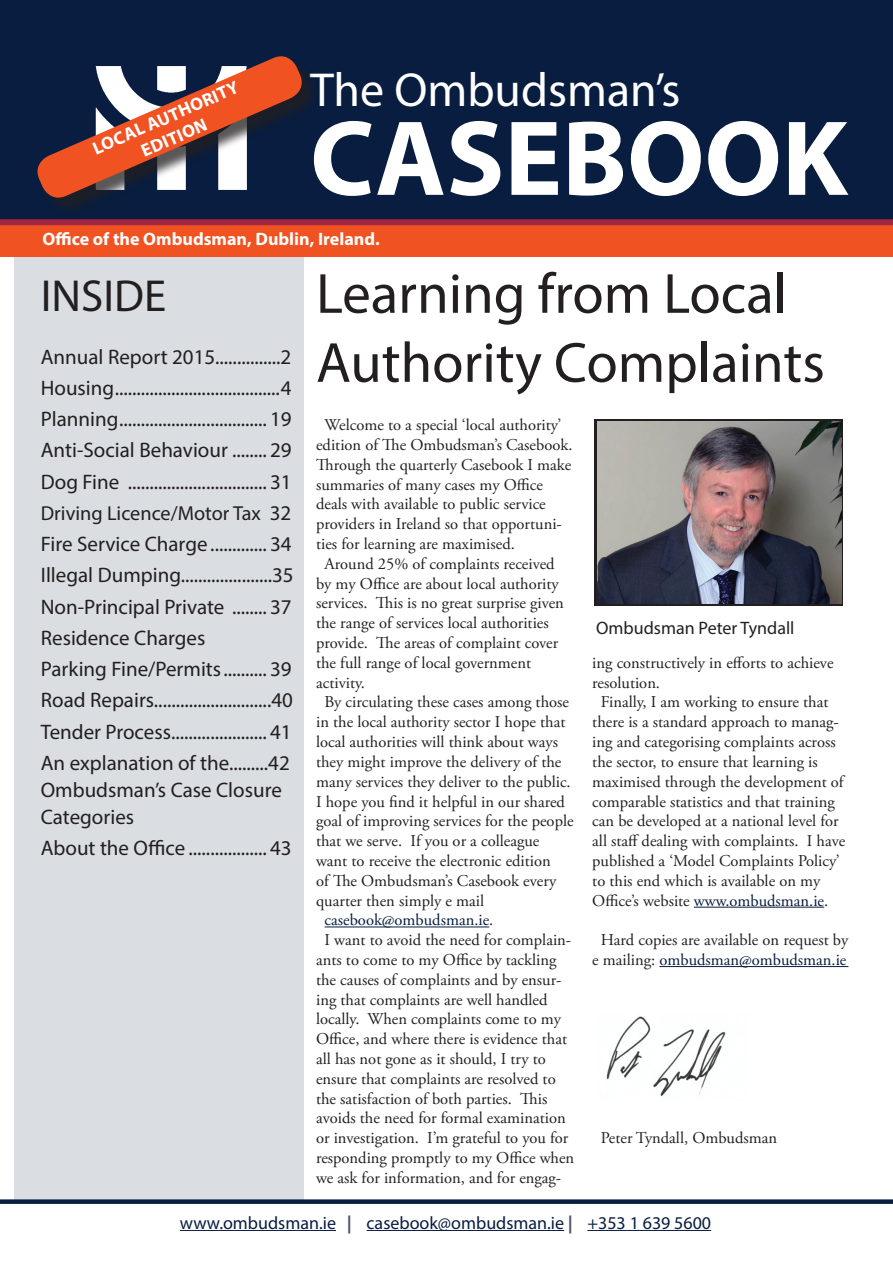
<style>
.page{position:relative;width:893px;height:1263px;background:#fff}
.page>*{position:absolute;margin:0;border:0;box-sizing:border-box;transform-origin:0 0}
.t1{font:700 107.85px "Myriad Pro";color:#fff}
.t2{font:57px/69px "Myriad Pro";color:#231f20}
.t3{font:47.85px "Myriad Pro";color:#fff}
.t4{font:45px "Myriad Pro";color:#231f20}
.t5{font:21px/31.2px "Myriad Pro";color:#231f20}
.t6{font:20.25px "Myriad Pro";color:#231f20}
.t7{font:700 18px/21.6px "Myriad Pro";color:#fff;text-align:center}
.t8{font:18px "Myriad Pro";color:#081d3f}
.t9{font:18px "Myriad Pro";color:#231f20}
.t10{font:16.5px/19.8px "Adobe Garamond Pro";color:#231f20;text-align:center}
.t11{font:16.5px "Adobe Garamond Pro";color:#081d3f}
.s1{font-size:21px}
.s2{color:#231f20}
.s3{color:#081d3f}
.s4{font-weight:700;color:#50536d}
</style>
<div class="page">
<div style="left:0;top:0;width:893px;height:234px;background:#081d3f"></div>
<div style="left:0;top:225px;width:893px;height:31px;background:#f15222"></div>
<div style="left:14px;top:257px;width:289px;height:945px;background:#dadde2"></div>
<hr style="left:180px;top:1230px;width:156px;height:1px;background:#081d3f">
<hr style="left:367px;top:1230px;width:197px;height:1px;background:#081d3f">
<hr style="left:587px;top:1230px;width:124px;height:1px;background:#081d3f">
<div style="left:0;top:1199px;width:893px;height:5px;background:#081d3f"></div>
<div style="left:0;top:219px;width:893px;height:6px;background:#a02642"></div>
<hr style="left:325px;top:926px;width:164px;height:1px;background:#081d3f">
<hr style="left:694px;top:907px;width:130px;height:1px;background:#081d3f">
<hr style="left:659px;top:966px;width:189px;height:1px;background:#081d3f">
<svg style="left:594px;top:419px;width:249px;height:186px;background:#2a282b"></svg>
<img style="left:597px;top:421px;width:244px;height:182px">
<svg style="left:37px;top:56px;width:270px;height:147px"></svg>
<img style="left:606px;top:1016px;width:120px;height:80px">
<p class="t7" style="left:89px;top:139px;width:158px;rotate:-24deg">LOCAL AUTHORITY<br>EDITION</p>
<h3 class="t3" style="left:310px;top:61px;width:372px">The Ombudsman’s</h3>
<h1 class="t1" style="left:310px;top:88px;width:539px">CASEBOOK</h1>
<p class="t7" style="left:43px;top:228px;width:339px">Office of the Ombudsman, Dublin, Ireland.</p>
<h3 class="t4" style="left:41px;top:268px;width:127px">INSIDE</h3>
<p class="t5" style="left:41px;top:341px;width:252px;text-align:justify">Annual Report 2015...............2<br>Housing......................................4<br>Planning.................................. 19<br>Anti-Social Behaviour ........ 29<br>Dog Fine ................................ 31</p>
<p class="t6" style="left:41px;top:500px;width:252px">Driving Licence/Motor Tax <span class="s1">32</span></p>
<p class="t5" style="left:41px;top:528px;width:254px">Fire Service Charge ............. 34<br>Illegal Dumping.....................35<br>Non-Principal Private ........ 37<br>Residence Charges<br>Parking Fine/Permits.......... 39<br>Road Repairs...........................40<br>Tender Process...................... 41<br>An explanation of the.........42</p>
<p class="t5" style="left:41px;top:776px;width:243px;line-height:27px">Ombudsman’s Case Closure<br>Categories</p>
<p class="t5" style="left:41px;top:832px;width:252px">About the Office .................. 43</p>
<h2 class="t2" style="left:316px;top:258px;width:510px">Learning from Local<br>Authority Complaints</h2>
<p class="t10" style="left:325px;top:416px;width:238px">Welcome to a special ‘local authority’</p>
<p class="t10" style="left:316px;top:435px;width:258px">edition of The Ombudsman’s Casebook.</p>
<p class="t10" style="left:316px;top:455px;width:257px">Through the quarterly Casebook I make</p>
<p class="t10" style="left:316px;top:475px;width:228px">summaries of many cases my Office</p>
<p class="t10" style="left:316px;top:495px;width:231px">deals with available to public service</p>
<p class="t10" style="left:316px;top:515px;width:247px">providers in Ireland so that opportuni-</p>
<p class="t10" style="left:316px;top:534px;width:200px">ties for learning are maximised.</p>
<p class="t10" style="left:325px;top:554px;width:232px">Around 25% of complaints received</p>
<p class="t10" style="left:316px;top:574px;width:244px">by my Office are about local authority</p>
<p class="t10" style="left:316px;top:594px;width:249px">services. This is no great surprise given</p>
<p class="t10" style="left:316px;top:614px;width:234px">the range of services local authorities</p>
<p class="t10" style="left:316px;top:633px;width:244px">provide. The areas of complaint cover</p>
<p class="t10" style="left:316px;top:653px;width:217px">the full range of local government</p>
<p class="t10" style="left:316px;top:673px;width:50px">activity.</p>
<p class="t10" style="left:325px;top:693px;width:246px">By circulating these cases among those</p>
<p class="t10" style="left:316px;top:713px;width:251px">in the local authority sector I hope that</p>
<p class="t10" style="left:316px;top:732px;width:243px">local authorities will think about ways</p>
<p class="t10" style="left:316px;top:752px;width:247px">they might improve the delivery of the</p>
<p class="t10" style="left:316px;top:772px;width:256px">many services they deliver to the public.</p>
<p class="t10" style="left:316px;top:792px;width:250px">I hope you find it helpful in our shared</p>
<p class="t10" style="left:316px;top:812px;width:259px">goal of improving services for the people</p>
<p class="t10" style="left:316px;top:831px;width:225px">that we serve. If you or a colleague</p>
<p class="t10" style="left:316px;top:851px;width:236px">want to receive the electronic edition</p>
<p class="t10" style="left:316px;top:871px;width:242px">of The Ombudsman’s Casebook every</p>
<p class="t10" style="left:316px;top:891px;width:169px">quarter then simply e mail</p>
<p class="t11" style="left:325px;top:910px;width:170px">casebook@ombudsman.ie<span class="s2">.</span></p>
<p class="t10" style="left:325px;top:930px;width:248px">I want to avoid the need for complain-</p>
<p class="t10" style="left:316px;top:950px;width:242px">ants to come to my Office by tackling</p>
<p class="t10" style="left:316px;top:970px;width:247px">the causes of complaints and by ensur-</p>
<p class="t10" style="left:316px;top:990px;width:233px">ing that complaints are well handled</p>
<p class="t10" style="left:316px;top:1010px;width:246px">locally. When complaints come to my</p>
<p class="t10" style="left:316px;top:1029px;width:253px">Office, and where there is evidence that</p>
<p class="t10" style="left:316px;top:1049px;width:231px">all has not gone as it should, I try to</p>
<p class="t10" style="left:316px;top:1069px;width:241px">ensure that complaints are resolved to</p>
<p class="t10" style="left:316px;top:1089px;width:233px">the satisfaction of both parties. This</p>
<p class="t10" style="left:316px;top:1109px;width:251px">avoids the need for formal examination</p>
<p class="t10" style="left:316px;top:1128px;width:254px">or investigation. I’m grateful to you for</p>
<p class="t10" style="left:316px;top:1148px;width:260px">responding promptly to my Office when</p>
<p class="t10" style="left:316px;top:1168px;width:247px">we ask for information, and for engag-</p>
<p class="t9" style="left:596px;top:617px;width:200px">Ombudsman Peter Tyndall</p>
<p class="t10" style="left:592px;top:653px;width:243px">ing constructively in efforts to achieve</p>
<p class="t10" style="left:592px;top:673px;width:69px">resolution.</p>
<p class="t10" style="left:601px;top:693px;width:229px">Finally, I am working to ensure that</p>
<p class="t10" style="left:592px;top:713px;width:248px">there is a standard approach to manag-</p>
<p class="t10" style="left:592px;top:732px;width:245px">ing and categorising complaints across</p>
<p class="t10" style="left:592px;top:752px;width:227px">the sector, to ensure that learning is</p>
<p class="t10" style="left:592px;top:772px;width:253px">maximised through the development of</p>
<p class="t10" style="left:592px;top:792px;width:244px">comparable statistics and that training</p>
<p class="t10" style="left:592px;top:812px;width:248px">can be developed at a national level for</p>
<p class="t10" style="left:592px;top:831px;width:255px">all staff dealing with complaints. I have</p>
<p class="t10" style="left:592px;top:851px;width:249px">published a ‘Model Complaints Policy’</p>
<p class="t10" style="left:592px;top:871px;width:230px">to this end which is available on my</p>
<p class="t10" style="left:592px;top:891px;width:237px">Office’s website <span class="s3">www.ombudsman.ie</span>.</p>
<p class="t10" style="left:592px;top:930px;width:258px">Hard copies are available on request by e mailing: <span class="s3">ombudsman@ombudsman.ie</span></p>
<p class="t10" style="left:601px;top:1128px;width:178px">Peter Tyndall, Ombudsman</p>
<p class="t8" style="left:180px;top:1211px;width:533px">www.ombudsman.ie <span class="s4">|</span> casebook@ombudsman.ie <span class="s4">|</span> +353 1 639 5600</p>
</div>
